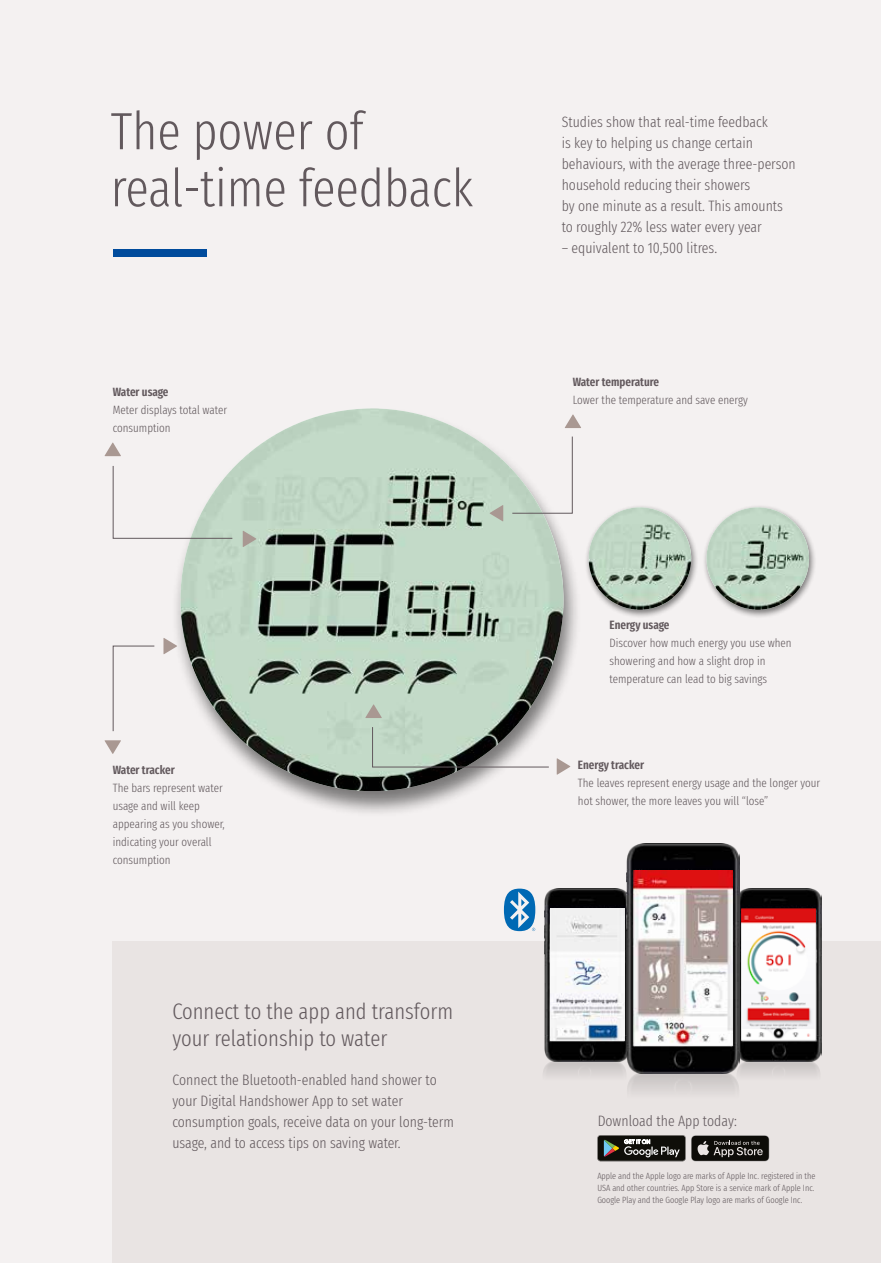
<style>
.page{position:relative;width:881px;height:1263px;background:#fff}
.page>*{position:absolute;margin:0;border:0;box-sizing:border-box;transform-origin:0 0}
.t1{font:300 extra-condensed 52.5px/57px "Fira Sans";color:#62595d}
.t2{font:300 extra-condensed 22.5px/27px "Fira Sans";color:#62595d}
.t3{font:300 extra-condensed 15px/21px "Fira Sans";color:#62595d}
.t4{font:300 extra-condensed 12px/18px "Fira Sans";color:#62595d}
.t5{font:600 extra-condensed 12px "Fira Sans";color:#62595d}
.t6{font:300 extra-condensed 9px/12px "Fira Sans";color:#62595d;text-align:justify}
</style>
<div class="page">
<div style="left:0;top:0;width:880px;height:1263px;background:#f4f1f1"></div>
<div style="left:170px;top:407px;width:411px;height:411px;background:#000;opacity:.5"></div>
<img style="left:180px;top:408px;width:383px;height:383px;border-radius:191px">
<svg style="left:163px;top:638px;width:14px;height:16px"></svg>
<svg style="left:104px;top:740px;width:17px;height:14px"></svg>
<svg style="left:112px;top:645px;width:43px;height:87px"></svg>
<svg style="left:489px;top:505px;width:14px;height:16px"></svg>
<svg style="left:564px;top:414px;width:17px;height:14px"></svg>
<svg style="left:511px;top:436px;width:62px;height:78px"></svg>
<svg style="left:243px;top:531px;width:13px;height:16px"></svg>
<svg style="left:104px;top:442px;width:17px;height:14px"></svg>
<svg style="left:556px;top:758px;width:14px;height:17px"></svg>
<svg style="left:365px;top:704px;width:17px;height:14px"></svg>
<svg style="left:371px;top:726px;width:178px;height:42px;background:#a9b4ab"></svg>
<div style="left:113px;top:942px;width:767px;height:321px;background:#e9e4e3"></div>
<svg style="left:112px;top:465px;width:121px;height:74px"></svg>
<img style="left:626px;top:844px;width:113px;height:248px">
<img style="left:735px;top:888px;width:85px;height:192px">
<img style="left:543px;top:1061px;width:83px;height:15px">
<img style="left:544px;top:888px;width:85px;height:173px">
<img style="left:550px;top:909px;width:74px;height:131px">
<img style="left:741px;top:909px;width:74px;height:131px">
<img style="left:633px;top:871px;width:98px;height:174px">
<svg style="left:503px;top:889px;width:32px;height:42px"></svg>
<svg style="left:597px;top:1135px;width:172px;height:26px;background:#3f3e3a"></svg>
<div style="left:701px;top:504px;width:115px;height:115px;background:#000;opacity:.5"></div>
<img style="left:706px;top:507px;width:102px;height:103px;border-radius:51px">
<div style="left:584px;top:504px;width:114px;height:115px;background:#000;opacity:.5"></div>
<img style="left:588px;top:507px;width:103px;height:103px;border-radius:51px">
<div style="left:113px;top:249px;width:93px;height:8px;background:#004b9c"></div>
<h1 class="t1" style="left:111px;top:102px;width:364px">The power of real-time feedback</h1>
<p class="t3" style="left:561px;top:111px;width:235px">Studies show that real-time feedback<br>is key to helping us change certain behaviours, with the average three-person household reducing their showers<br>by one minute as a result. This amounts to roughly 22% less water every year</p>
<p class="t3" style="left:561px;top:237px;width:157px">– equivalent to 10,500 litres.</p>
<p class="t5" style="left:113px;top:382px;width:57px">Water usage</p>
<p class="t4" style="left:113px;top:401px;width:116px">Meter displays total water consumption</p>
<p class="t5" style="left:113px;top:760px;width:63px">Water tracker</p>
<p class="t4" style="left:113px;top:779px;width:113px">The bars represent water usage and will keep appearing as you shower, indicating your overall consumption</p>
<h2 class="t2" style="left:172px;top:997px;width:282px">Connect to the app and transform your relationship to water</h2>
<p class="t3" style="left:172px;top:1069px;width:283px">Connect the Bluetooth-enabled hand shower to your Digital Handshower App to set water consumption goals, receive data on your long-term usage, and to access tips on saving water.</p>
<p class="t5" style="left:572px;top:372px;width:88px">Water temperature</p>
<p class="t4" style="left:572px;top:391px;width:176px">Lower the temperature and save energy</p>
<p class="t5" style="left:609px;top:615px;width:61px">Energy usage</p>
<p class="t4" style="left:609px;top:633px;width:183px">Discover how much energy you use when showering and how a slight drop in temperature can lead to big savings</p>
<p class="t5" style="left:577px;top:755px;width:68px">Energy tracker</p>
<p class="t4" style="left:577px;top:773px;width:244px">The leaves represent energy usage and the longer your hot shower, the more leaves you will “lose”</p>
<p class="t3" style="left:597px;top:1110px;width:141px">Download the App today:</p>
<p class="t6" style="left:597px;top:1170px;width:219px">Apple and the Apple logo are marks of Apple Inc. registered in the USA and other countries. App Store is a service mark of Apple Inc.<br>Google Play and the Google Play logo are marks of Google Inc.</p>
</div>
